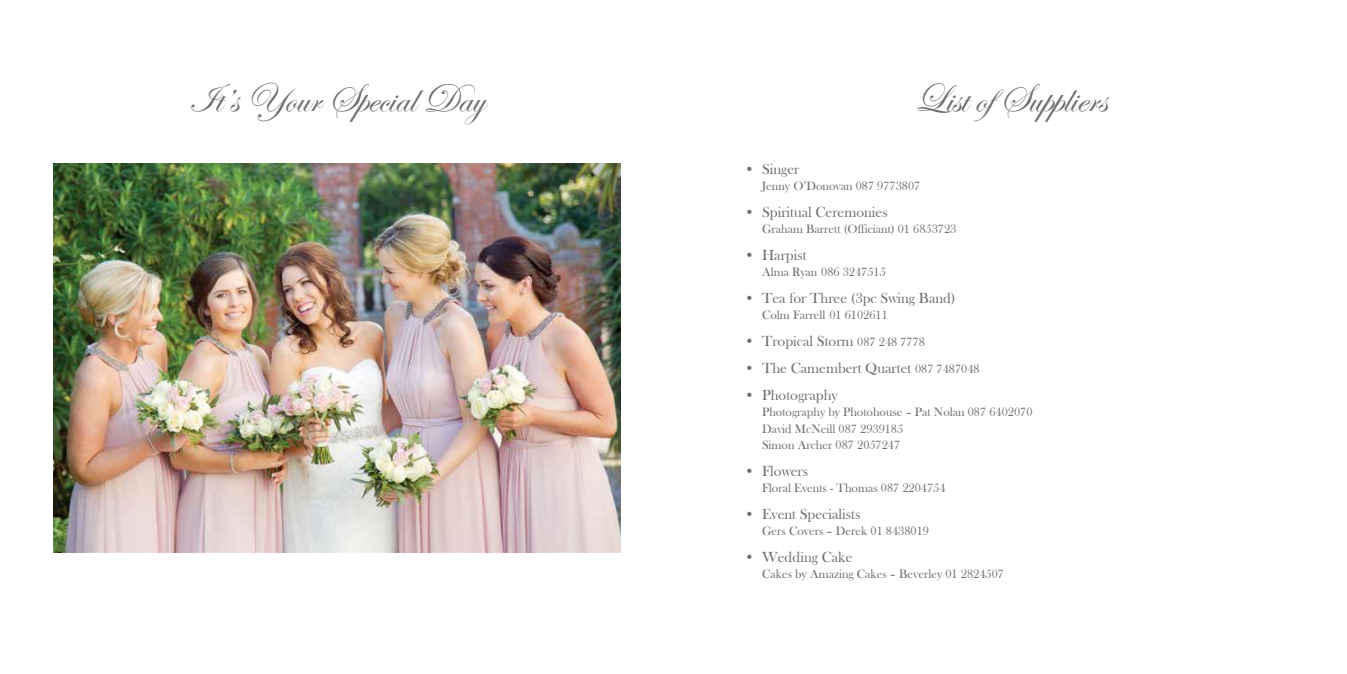
<style>
.page{position:relative;width:1347px;height:674px;background:#fff}
.page>*{position:absolute;margin:0;border:0;box-sizing:border-box;transform-origin:0 0}
.t1{font:41.25px "Edwardian Script ITC";color:#6d6e71}
.t2{font:15px "Bask Old Face";color:#6d6e71}
.t3{font:12.5px/16.2px "Bask Old Face";color:#6d6e71}
.s1{font-size:12.5px}
</style>
<div class="page">
<img style="left:53px;top:163px;width:567px;height:389px">
<h1 class="t1" style="left:188px;top:76px;width:298px">It’s Your Special Day</h1>
<h1 class="t1" style="left:914px;top:76px;width:194px">List ofSuppliers</h1>
<p class="t2" style="left:744px;top:160px;width:57px">• Singer</p>
<p class="t3" style="left:762px;top:178px;width:160px">Jenny O’Donovan 087 9773807</p>
<p class="t2" style="left:744px;top:203px;width:145px">• Spiritual Ceremonies</p>
<p class="t3" style="left:762px;top:221px;width:196px">Graham Barrett (Officiant) 01 6853723</p>
<p class="t2" style="left:744px;top:246px;width:64px">• Harpist</p>
<p class="t3" style="left:762px;top:264px;width:125px">Alma Ryan 086 3247515</p>
<p class="t2" style="left:744px;top:289px;width:213px">• Tea for Three (3pc Swing Band)</p>
<p class="t3" style="left:762px;top:307px;width:127px">Colm Farrell 01 6102611</p>
<p class="t2" style="left:744px;top:333px;width:182px">• Tropical Storm <span class="s1">087 248 7778</span></p>
<p class="t2" style="left:744px;top:359px;width:237px">• The Camembert Quartet <span class="s1">087 7487048</span></p>
<p class="t2" style="left:744px;top:386px;width:95px">• Photography</p>
<p class="t3" style="left:762px;top:404px;width:272px">Photography by Photohouse – Pat Nolan 087 6402070<br>David McNeill 087 2939185<br>Simon Archer 087 2057247</p>
<p class="t2" style="left:744px;top:462px;width:65px">• Flowers</p>
<p class="t3" style="left:762px;top:479px;width:185px">Floral Events - Thomas 087 2204754</p>
<p class="t2" style="left:744px;top:505px;width:117px">• Event Specialists</p>
<p class="t3" style="left:762px;top:523px;width:168px">Gers Covers – Derek 01 8438019</p>
<p class="t2" style="left:744px;top:548px;width:110px">• Wedding Cake</p>
<p class="t3" style="left:762px;top:566px;width:243px">Cakes by Amazing Cakes – Beverley 01 2824507</p>
</div>
